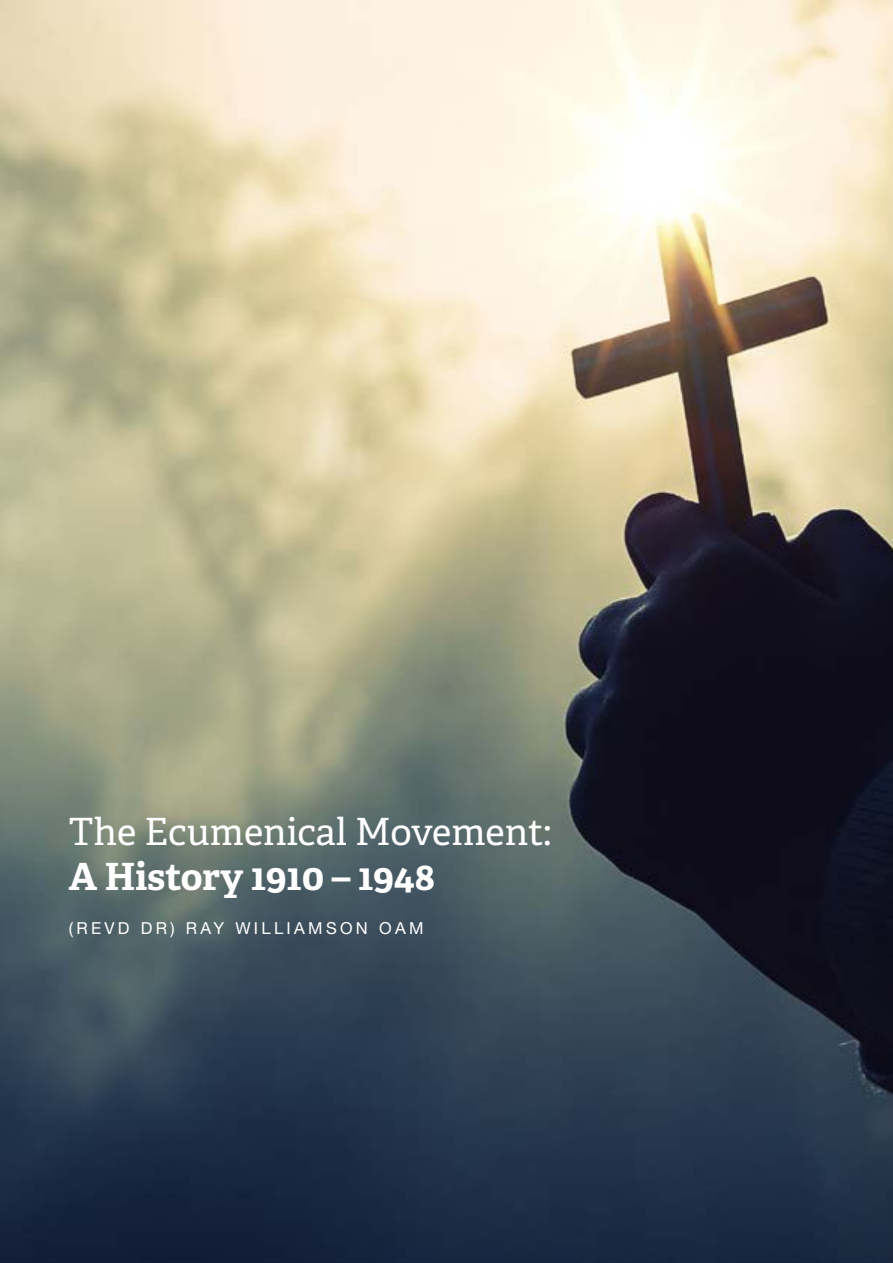
<style>
.page{position:relative;width:893px;height:1263px;background:#fff}
.page>*{position:absolute;margin:0;border:0;box-sizing:border-box;transform-origin:0 0}
.t1{font:37.5px "Adelle";color:#fff}
.t2{font:700 37.5px "Adelle";color:#fff}
.t3{font:16.5px "Helvetica Neue";letter-spacing:.2em;color:#fff}
</style>
<div class="page">
<img style="left:0;top:0;width:893px;height:1263px">
<h1 class="t1" style="left:69px;top:804px;width:484px">The Ecumenical Movement:</h1>
<h1 class="t2" style="left:69px;top:849px;width:368px">A History 1910 – 1948</h1>
<p class="t3" style="left:69px;top:918px;width:356px">(REVD DR) RAY WILLIAMSON OAM</p>
</div>
